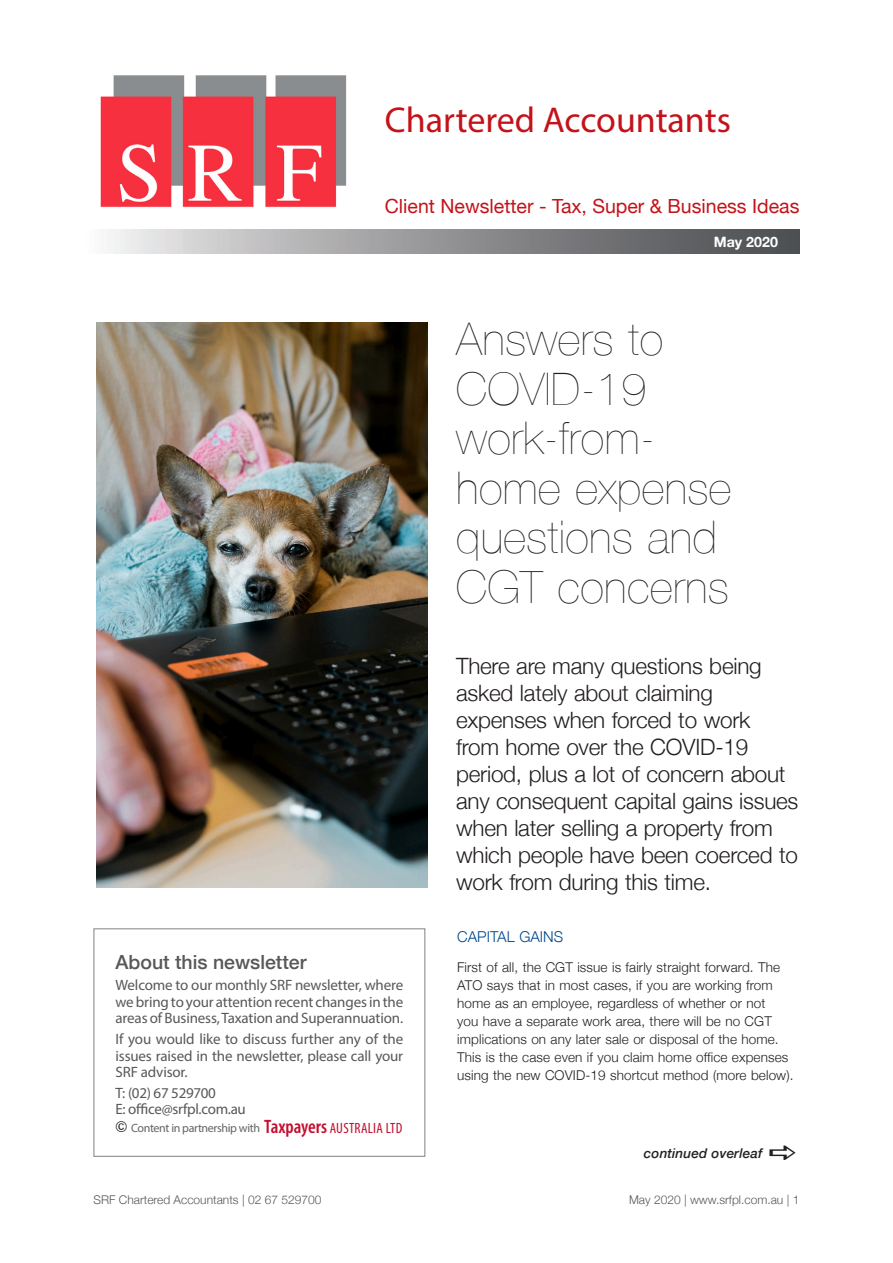
<style>
.page{position:relative;width:893px;height:1263px;background:#fff}
.page>*{position:absolute;margin:0;border:0;box-sizing:border-box;transform-origin:0 0}
.t1{font:200 45px/49.5px "Helvetica Neue";letter-spacing:.01em;color:#231f20}
.t2{font:36px "Myriad Pro";color:#c4121a}
.t3{font:300 22.5px/27px "Helvetica Neue";letter-spacing:-.01em;color:#231f20}
.t4{font:19.5px "Helvetica Neue";color:#c4121a}
.t5{font:500 19.5px "Helvetica Neue";color:#57585a}
.t6{font:15px/16.5px "Myriad Pro";letter-spacing:-.01em;color:#57585a;text-align:justify}
.t7{font:300 15px "Helvetica Neue";color:#014990}
.t8{font:700 14.25px "Helvetica Neue";color:#fff}
.t9{font:300 13.5px/18px "Helvetica Neue";letter-spacing:.01em;color:#231f20}
.t10{font:italic 500 13.5px "Helvetica Neue";letter-spacing:.01em;color:#231f20}
.t11{font:300 12px "Helvetica Neue";color:#57585a}
.t12{font:12px "Myriad Pro";letter-spacing:-.03em;color:#636366}
.s1{font-weight:600;font-stretch:condensed;font-size:19.5px;color:#c3102f}
.s2{font-stretch:condensed;font-size:14.85px;color:#c3102f}
</style>
<div class="page">
<img style="left:96px;top:322px;width:331px;height:565px">
<div style="left:94px;top:928px;width:331px;height:229px;border:1px solid #808285"></div>
<div style="left:71px;top:230px;width:728px;height:23px;background:linear-gradient(to right,#f4f2f3,#424447)"></div>
<img style="left:100px;top:75px;width:247px;height:133px">
<h2 class="t2" style="left:385px;top:98px;width:348px">Chartered Accountants</h2>
<h3 class="t4" style="left:385px;top:192px;width:416px">Client Newsletter - Tax, Super &amp; Business Ideas</h3>
<p class="t8" style="left:714px;top:231px;width:66px">May 2020</p>
<h1 class="t1" style="left:456px;top:313px;width:277px">Answers to<br>COVID-19 work-from&shy;home expense questions and<br>CGT concerns</h1>
<h3 class="t5" style="left:116px;top:947px;width:193px">About this newsletter</h3>
<p class="t6" style="left:116px;top:977px;width:289px">Welcome to our monthly SRF newsletter, where we bring to your attention recent changes in the areas of Business, Taxation and Superannuation.</p>
<p class="t6" style="left:116px;top:1030px;width:289px">If you would like to discuss further any of the issues raised in the newsletter, please call your SRF advisor.</p>
<p class="t6" style="left:116px;top:1084px;width:132px">T: (02) 67 529700<br>E: office@srfpl.com.au</p>
<p class="t12" style="left:131px;top:1121px;width:273px">Content in partnership with <span class="s1">Taxpayers</span> <span class="s2">AUSTRALIA LTD</span></p>
<p class="t3" style="left:456px;top:650px;width:344px">There are many questions being asked lately about claiming expenses when forced to work from home over the COVID-19 period, plus a lot of concern about any consequent capital gains issues when later selling a property from which people have been coerced to work from during this time.</p>
<p class="t7" style="left:457px;top:924px;width:108px">CAPITAL GAINS</p>
<p class="t9" style="left:457px;top:957px;width:338px">First of all, the CGT issue is fairly straight forward. The ATO says that in most cases, if you are working from home as an employee, regardless of whether or not<br>you have a separate work area, there will be no CGT implications on any later sale or disposal of the home.<br>This is the case even if you claim home office expenses using the new COVID-19 shortcut method (more below).</p>
<p class="t10" style="left:644px;top:1142px;width:120px">continued overleaf</p>
<p class="t11" style="left:94px;top:1190px;width:229px">SRF Chartered Accountants | 02 67 529700</p>
<p class="t11" style="left:629px;top:1190px;width:172px">May 2020 | www.srfpl.com.au | 1</p>
</div>
